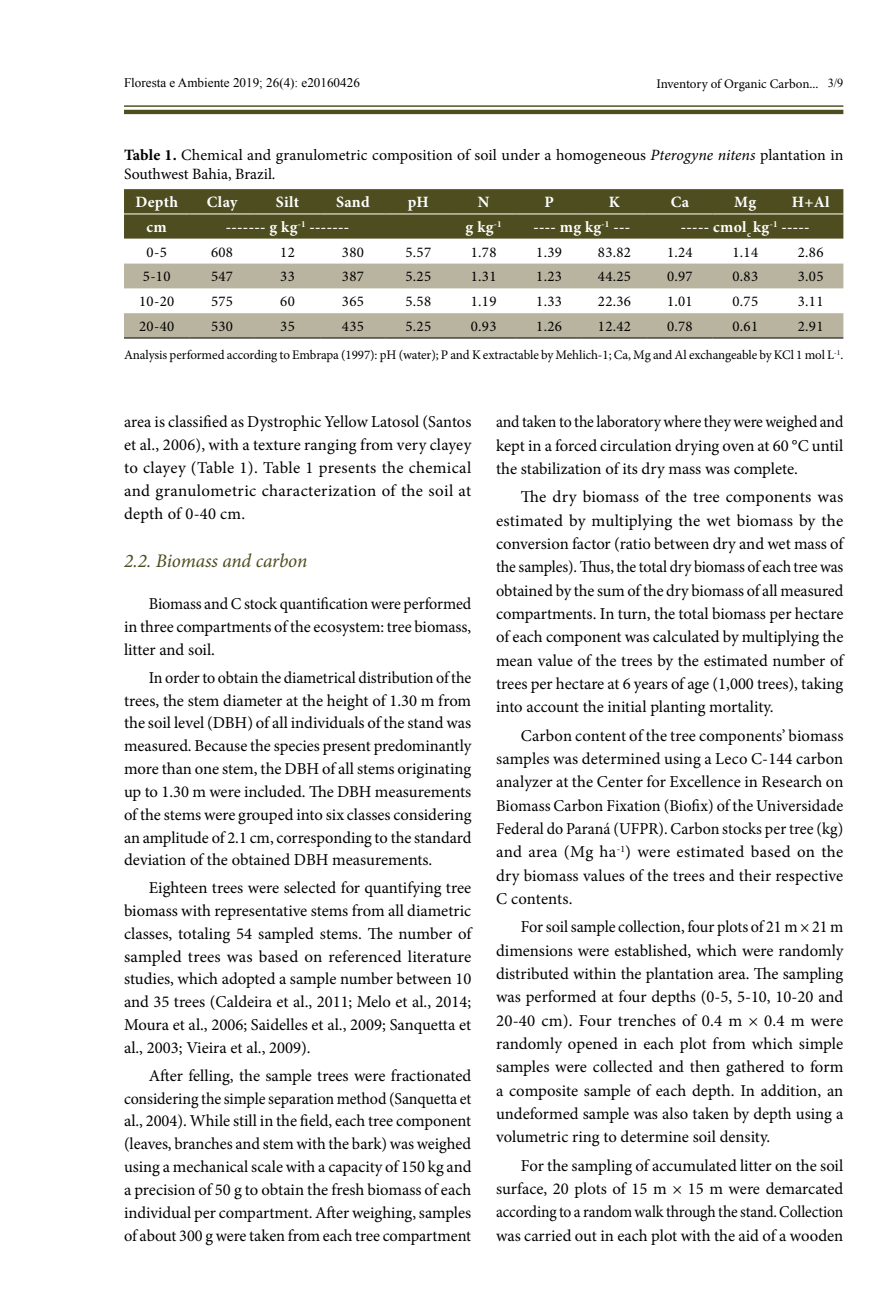
<style>
.page{position:relative;width:893px;height:1315px;background:#fff}
.page>*{position:absolute;margin:0;border:0;box-sizing:border-box;transform-origin:0 0}
.t1{font:italic 19.25px "Minion Pro";letter-spacing:-.01em;color:#4d4d1f}
.t2{font:16.62px/23.3px "Minion Pro";color:#000;text-align:justify}
.t3{font:16.62px/22.8px "Minion Pro";color:#000;text-align:justify;scale:.96 1}
.t4{font:16.62px/23.3px "Minion Pro";color:#000;text-align:justify;scale:.95 1}
.t5{font:15.75px/18.9px "Minion Pro";letter-spacing:.005em;color:#000}
.t6{font:700 15.75px "Minion Pro";letter-spacing:.02em;color:#fff}
.t7{font:14.88px "Minion Pro";letter-spacing:.02em;color:#000}
.t8{font:13.12px "Minion Pro";letter-spacing:-.005em;color:#000}
.t9{font:13.12px "Times New Roman";color:#000}
.s1{font-family:"Times New Roman";font-size:12.25px}
.s2{font-weight:700}
.s3{font-style:italic}
</style>
<div class="page">
<hr style="left:124px;top:110px;width:719px;height:4px;background:#4d4d1f">
<hr style="left:124px;top:105px;width:719px;height:2px;background:#4d4d1f">
<div style="left:124px;top:189px;width:719px;height:50px;background:#4d4d1f"></div>
<svg style="left:124px;top:263px;width:719px;height:74px;fill:#b9b4a0"></svg>
<hr style="left:124px;top:213px;width:65px;height:1px;background:#fff">
<hr style="left:189px;top:213px;width:66px;height:1px;background:#fff">
<hr style="left:255px;top:213px;width:65px;height:1px;background:#fff">
<hr style="left:320px;top:213px;width:66px;height:1px;background:#fff">
<hr style="left:386px;top:213px;width:65px;height:1px;background:#fff">
<hr style="left:451px;top:213px;width:65px;height:1px;background:#fff">
<hr style="left:516px;top:213px;width:66px;height:1px;background:#fff">
<hr style="left:582px;top:213px;width:65px;height:1px;background:#fff">
<hr style="left:647px;top:213px;width:66px;height:1px;background:#fff">
<hr style="left:713px;top:213px;width:65px;height:1px;background:#fff">
<hr style="left:778px;top:213px;width:65px;height:1px;background:#fff">
<hr style="left:124px;top:337px;width:65px;height:1px;background:#000">
<hr style="left:189px;top:337px;width:66px;height:1px;background:#000">
<hr style="left:255px;top:337px;width:65px;height:1px;background:#000">
<hr style="left:320px;top:337px;width:66px;height:1px;background:#000">
<hr style="left:386px;top:337px;width:65px;height:1px;background:#000">
<hr style="left:451px;top:337px;width:65px;height:1px;background:#000">
<hr style="left:516px;top:337px;width:66px;height:1px;background:#000">
<hr style="left:582px;top:337px;width:65px;height:1px;background:#000">
<hr style="left:647px;top:337px;width:66px;height:1px;background:#000">
<hr style="left:713px;top:337px;width:65px;height:1px;background:#000">
<hr style="left:778px;top:337px;width:65px;height:1px;background:#000">
<p class="t9" style="left:124px;top:74px;width:237px">Floresta e Ambiente 2019; 26(4): e20160426</p>
<p class="t8" style="left:656px;top:75px;width:188px">Inventory of Organic Carbon... <span class="s1">3/9</span></p>
<p class="t5" style="left:124px;top:146px;width:721px"><span class="s2">Table 1.</span> Chemical and granulometric composition of soil under a homogeneous <span class="s3">Pterogyne nitens</span> plantation in<br>Southwest Bahia, Brazil.</p>
<p class="t6" style="left:135px;top:191px;width:44px">Depth</p>
<p class="t6" style="left:207px;top:191px;width:32px">Clay</p>
<p class="t6" style="left:276px;top:191px;width:25px">Silt</p>
<p class="t6" style="left:336px;top:191px;width:35px">Sand</p>
<p class="t6" style="left:408px;top:191px;width:23px">pH</p>
<p class="t6" style="left:478px;top:191px;width:13px">N</p>
<p class="t6" style="left:544px;top:191px;width:11px">P</p>
<p class="t6" style="left:609px;top:191px;width:13px">K</p>
<p class="t6" style="left:671px;top:191px;width:20px">Ca</p>
<p class="t6" style="left:734px;top:191px;width:24px">Mg</p>
<p class="t6" style="left:792px;top:191px;width:39px">H+Al</p>
<p class="t6" style="left:147px;top:216px;width:22px">cm</p>
<p class="t6" style="left:226px;top:216px;width:125px">------- g kg<sup>-1</sup> -------</p>
<p class="t6" style="left:466px;top:216px;width:38px">g kg<sup>-1</sup></p>
<p class="t6" style="left:533px;top:216px;width:98px">---- mg kg<sup>-1</sup> ---</p>
<p class="t6" style="left:681px;top:216px;width:130px">----- cmol<sub>c</sub> kg<sup>-1</sup> -----</p>
<p class="t7" style="left:147px;top:242px;width:22px">0-5</p>
<p class="t7" style="left:211px;top:242px;width:24px">608</p>
<p class="t7" style="left:280px;top:242px;width:16px">12</p>
<p class="t7" style="left:342px;top:242px;width:24px">380</p>
<p class="t7" style="left:405px;top:242px;width:27px">5.57</p>
<p class="t7" style="left:471px;top:242px;width:27px">1.78</p>
<p class="t7" style="left:536px;top:242px;width:27px">1.39</p>
<p class="t7" style="left:598px;top:242px;width:35px">83.82</p>
<p class="t7" style="left:667px;top:242px;width:27px">1.24</p>
<p class="t7" style="left:732px;top:242px;width:27px">1.14</p>
<p class="t7" style="left:798px;top:242px;width:27px">2.86</p>
<p class="t7" style="left:143px;top:267px;width:29px">5-10</p>
<p class="t7" style="left:211px;top:267px;width:24px">547</p>
<p class="t7" style="left:280px;top:267px;width:16px">33</p>
<p class="t7" style="left:342px;top:267px;width:24px">387</p>
<p class="t7" style="left:405px;top:267px;width:27px">5.25</p>
<p class="t7" style="left:471px;top:267px;width:27px">1.31</p>
<p class="t7" style="left:536px;top:267px;width:27px">1.23</p>
<p class="t7" style="left:598px;top:267px;width:35px">44.25</p>
<p class="t7" style="left:667px;top:267px;width:27px">0.97</p>
<p class="t7" style="left:732px;top:267px;width:27px">0.83</p>
<p class="t7" style="left:798px;top:267px;width:27px">3.05</p>
<p class="t7" style="left:139px;top:291px;width:37px">10-20</p>
<p class="t7" style="left:211px;top:291px;width:24px">575</p>
<p class="t7" style="left:280px;top:291px;width:16px">60</p>
<p class="t7" style="left:342px;top:291px;width:24px">365</p>
<p class="t7" style="left:405px;top:291px;width:27px">5.58</p>
<p class="t7" style="left:471px;top:291px;width:27px">1.19</p>
<p class="t7" style="left:536px;top:291px;width:27px">1.33</p>
<p class="t7" style="left:598px;top:291px;width:35px">22.36</p>
<p class="t7" style="left:667px;top:291px;width:27px">1.01</p>
<p class="t7" style="left:732px;top:291px;width:27px">0.75</p>
<p class="t7" style="left:798px;top:291px;width:27px">3.11</p>
<p class="t7" style="left:139px;top:316px;width:37px">20-40</p>
<p class="t7" style="left:211px;top:316px;width:24px">530</p>
<p class="t7" style="left:280px;top:316px;width:16px">35</p>
<p class="t7" style="left:342px;top:316px;width:24px">435</p>
<p class="t7" style="left:405px;top:316px;width:27px">5.25</p>
<p class="t7" style="left:471px;top:316px;width:27px">0.93</p>
<p class="t7" style="left:536px;top:316px;width:27px">1.26</p>
<p class="t7" style="left:598px;top:316px;width:35px">12.42</p>
<p class="t7" style="left:667px;top:316px;width:27px">0.78</p>
<p class="t7" style="left:732px;top:316px;width:27px">0.61</p>
<p class="t7" style="left:798px;top:316px;width:27px">2.91</p>
<p class="t8" style="left:124px;top:346px;width:721px">Analysis performed according to Embrapa (1997): pH (water); P and K extractable by Mehlich-1; Ca, Mg and Al exchangeable by KCl 1 mol L<sup>-1</sup>.</p>
<p class="t2" style="left:124px;top:411px;width:349px;line-height:22.8px">area is classified as Dystrophic Yellow Latosol (Santos et al., 2006), with a texture ranging from very clayey to clayey (Table 1). Table 1 presents the chemical and granulometric characterization of the soil at depth of 0-40 cm.</p>
<p class="t1" style="left:124px;top:547px;width:185px">2.2. Biomass and carbon</p>
<p class="t3" style="left:124px;top:592px;width:363px;text-indent:25px">Biomass and C stock quantification were performed in three compartments of the ecosystem: tree biomass, litter and soil.</p>
<p class="t3" style="left:124px;top:666px;width:363px;text-indent:25px">In order to obtain the diametrical distribution of the trees, the stem diameter at the height of 1.30 m from the soil level (DBH) of all individuals of the stand was measured. Because the species present predominantly more than one stem, the DBH of all stems originating up to 1.30 m were included. The DBH measurements of the stems were grouped into six classes considering an amplitude of 2.1 cm, corresponding to the standard deviation of the obtained DBH measurements.</p>
<p class="t2" style="left:124px;top:876px;width:349px;line-height:22.8px;text-indent:25px">Eighteen trees were selected for quantifying tree biomass with representative stems from all diametric classes, totaling 54 sampled stems. The number of sampled trees was based on referenced literature studies, which adopted a sample number between 10 and 35 trees (Caldeira et al., 2011; Melo et al., 2014; Moura et al., 2006; Saidelles et al., 2009; Sanquetta et al., 2003; Vieira et al., 2009).</p>
<p class="t2" style="left:124px;top:1064px;width:349px;line-height:22.8px;text-indent:25px">After felling, the sample trees were fractionated considering the simple separation method (Sanquetta et al., 2004). While still in the field, each tree component (leaves, branches and stem with the bark) was weighed using a mechanical scale with a capacity of 150 kg and a precision of 50 g to obtain the fresh biomass of each individual per compartment. After weighing, samples of about 300 g were taken from each tree compartment</p>
<p class="t4" style="left:496px;top:410px;width:367px">and taken to the laboratory where they were weighed and kept in a forced circulation drying oven at 60 °C until the stabilization of its dry mass was complete.</p>
<p class="t2" style="left:496px;top:485px;width:349px;text-indent:25px">The dry biomass of the tree components was estimated by multiplying the wet biomass by the conversion factor (ratio between dry and wet mass of the samples). Thus, the total dry biomass of each tree was obtained by the sum of the dry biomass of all measured compartments. In turn, the total biomass per hectare of each component was calculated by multiplying the mean value of the trees by the estimated number of trees per hectare at 6 years of age (1,000 trees), taking into account the initial planting mortality.</p>
<p class="t2" style="left:496px;top:723px;width:349px;text-indent:25px">Carbon content of the tree components’ biomass samples was determined using a Leco C-144 carbon analyzer at the Center for Excellence in Research on Biomass Carbon Fixation (Biofix) of the Universidade Federal do Paraná (UFPR). Carbon stocks per tree (kg) and area (Mg ha<sup>-1</sup>) were estimated based on the dry biomass values of the trees and their respective C contents.</p>
<p class="t2" style="left:496px;top:915px;width:349px;text-indent:25px">For soil sample collection, four plots of 21 m × 21 m dimensions were established, which were randomly distributed within the plantation area. The sampling was performed at four depths (0-5, 5-10, 10-20 and 20-40 cm). Four trenches of 0.4 m × 0.4 m were randomly opened in each plot from which simple samples were collected and then gathered to form a composite sample of each depth. In addition, an undeformed sample was also taken by depth using a volumetric ring to determine soil density.</p>
<p class="t2" style="left:496px;top:1153px;width:349px;text-indent:25px">For the sampling of accumulated litter on the soil surface, 20 plots of 15 m × 15 m were demarcated according to a random walk through the stand. Collection was carried out in each plot with the aid of a wooden</p>
</div>
